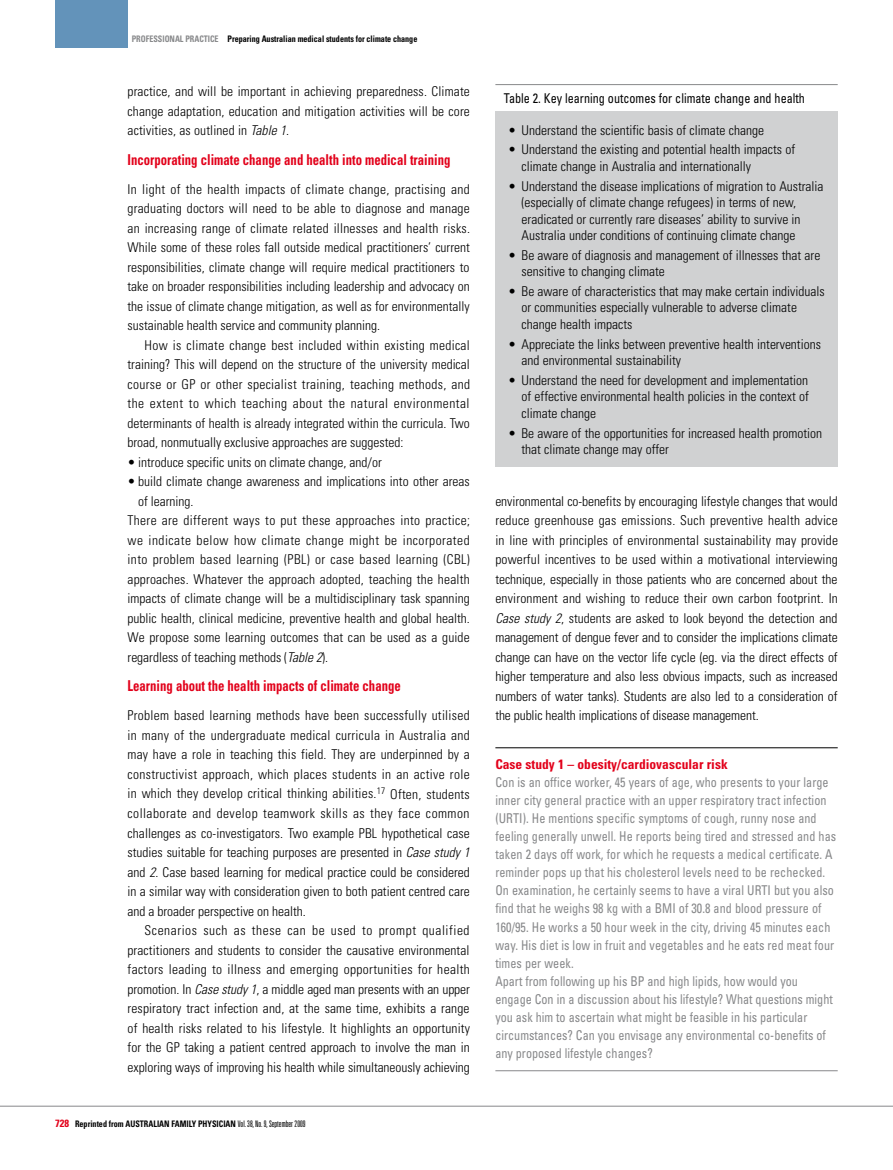
<style>
.page{position:relative;width:893px;height:1170px;background:#fff}
.page>*{position:absolute;margin:0;border:0;box-sizing:border-box;transform-origin:0 0}
.t1{font:700 condensed 15px "Univers LT";color:#e2001a;scale:.85 1}
.t2{font:300 condensed 13.5px/19.5px "Univers LT";color:#000;text-align:justify}
.t3{font:condensed 13.5px/18px "Univers LT";letter-spacing:.005em;color:#87888a;scale:.9 1}
.t4{font:300 condensed 13.5px "Univers LT";letter-spacing:.025em;color:#000}
.t5{font:300 condensed 13.5px "Univers LT";letter-spacing:.03em;color:#000}
.t6{font:condensed 13.5px "Univers LT";color:#000;scale:.9 1}
.t7{font:300 condensed 13.5px "Univers LT";letter-spacing:.035em;color:#000}
.t8{font:700 condensed 13.5px "Univers LT";color:#e2001a}
.t9{font:700 condensed 9px "Univers LT";color:#000;scale:.9 1}
.s1{color:#87888a}
.s2{font-style:italic}
.s3{font-size:10.5px;color:#e2001a}
.s4{font-weight:300;font-stretch:ultra-condensed}
</style>
<div class="page">
<hr style="left:0;top:1105px;width:893px;height:1px;background:#87888a">
<div style="left:55px;top:0;width:73px;height:48px;background:#6393ba"></div>
<hr style="left:495px;top:747px;width:343px;height:1px;background:#000">
<hr style="left:495px;top:1070px;width:343px;height:1px;background:#87888a">
<div style="left:495px;top:111px;width:343px;height:356px;background:#d0d1d2"></div>
<hr style="left:495px;top:84px;width:343px;height:1px;background:#87888a">
<p class="t9" style="left:132px;top:33px;width:319px"><span class="s1">professional practice</span> Preparing Australian medical students for climate change</p>
<p class="t2" style="left:128px;top:82px;width:344px">practice, and will be important in achieving preparedness. Climate change adaptation, education and mitigation activities will be core activities, as outlined in <span class="s2">Table 1</span>.</p>
<p class="t1" style="left:128px;top:150px;width:381px">Incorporating climate change and health into medical training</p>
<p class="t2" style="left:128px;top:179px;width:344px">In light of the health impacts of climate change, practising and graduating doctors will need to be able to diagnose and manage an increasing range of climate related illnesses and health risks.<br>While some of these roles fall outside medical practitioners’ current responsibilities, climate change will require medical practitioners to take on broader responsibilities including leadership and advocacy on the issue of climate change mitigation, as well as for environmentally sustainable health service and community planning.</p>
<p class="t2" style="left:128px;top:335px;width:344px;text-indent:17px">How is climate change best included within existing medical training? This will depend on the structure of the university medical course or GP or other specialist training, teaching methods, and the extent to which teaching about the natural environmental determinants of health is already integrated within the curricula. Two broad, nonmutually exclusive approaches are suggested:</p>
<p class="t2" style="left:128px;top:452px;width:256px">• introduce specific units on climate change, and/or</p>
<p class="t2" style="left:128px;top:471px;width:344px">• build climate change awareness and implications into other areas</p>
<p class="t2" style="left:138px;top:491px;width:57px">of learning.</p>
<p class="t4" style="left:128px;top:512px;width:344px">There are different ways to put these approaches into practice;</p>
<p class="t7" style="left:128px;top:532px;width:344px">we indicate below how climate change might be incorporated</p>
<p class="t5" style="left:128px;top:551px;width:344px">into problem based learning (PBL) or case based learning (CBL)</p>
<p class="t2" style="left:128px;top:569px;width:344px">approaches. Whatever the approach adopted, teaching the health</p>
<p class="t2" style="left:128px;top:588px;width:344px">impacts of climate change will be a multidisciplinary task spanning</p>
<p class="t2" style="left:128px;top:608px;width:344px">public health, clinical medicine, preventive health and global health.</p>
<p class="t2" style="left:128px;top:627px;width:344px">We propose some learning outcomes that can be used as a guide</p>
<p class="t2" style="left:128px;top:647px;width:202px">regardless of teaching methods (<span class="s2">Table 2</span>).</p>
<p class="t1" style="left:128px;top:677px;width:323px">Learning about the health impacts of climate change</p>
<p class="t2" style="left:128px;top:706px;width:344px">Problem based learning methods have been successfully utilised in many of the undergraduate medical curricula in Australia and may have a role in teaching this field. They are underpinned by a constructivist approach, which places students in an active role in which they develop critical thinking abilities.<sup>17</sup> Often, students collaborate and develop teamwork skills as they face common challenges as co-investigators. Two example PBL hypothetical case studies suitable for teaching purposes are presented in <span class="s2">Case study 1 </span>and <span class="s2">2</span>. Case based learning for medical practice could be considered in a similar way with consideration given to both patient centred care and a broader perspective on health.</p>
<p class="t2" style="left:128px;top:920px;width:344px;text-indent:17px">Scenarios such as these can be used to prompt qualified practitioners and students to consider the causative environmental factors leading to illness and emerging opportunities for health promotion. In <span class="s2">Case study 1</span>, a middle aged man presents with an upper respiratory tract infection and, at the same time, exhibits a range of health risks related to his lifestyle. It highlights an opportunity for the GP taking a patient centred approach to involve the man in exploring ways of improving his health while simultaneously achieving</p>
<p class="t9" style="left:55px;top:1118px;width:280px"><span class="s3">728</span> Reprinted from Australian Family Physician <span class="s4">Vol. 38, No. 9, September 2009</span></p>
<p class="t6" style="left:504px;top:90px;width:336px">Table 2. Key learning outcomes for climate change and health</p>
<p class="t2" style="left:508px;top:120px;width:257px">• Understand the scientific basis of climate change</p>
<p class="t2" style="left:522px;top:141px;width:275px;line-height:16.5px;text-indent:-13px">• Understand the existing and potential health impacts of climate change in Australia and internationally</p>
<p class="t2" style="left:522px;top:177px;width:303px;line-height:16.5px;text-align:left;text-indent:-13px">• Understand the disease implications of migration to Australia (especially of climate change refugees) in terms of new, eradicated or currently rare diseases’ ability to survive in Australia under conditions of continuing climate change</p>
<p class="t2" style="left:522px;top:247px;width:300px;line-height:16.5px;text-indent:-13px">• Be aware of diagnosis and management of illnesses that are sensitive to changing climate</p>
<p class="t2" style="left:522px;top:283px;width:305px;line-height:16.5px;text-align:left;text-indent:-13px">• Be aware of characteristics that may make certain individuals or communities especially vulnerable to adverse climate change health impacts</p>
<p class="t2" style="left:522px;top:335px;width:301px;line-height:16.5px;text-indent:-13px">• Appreciate the links between preventive health interventions and environmental sustainability</p>
<p class="t2" style="left:522px;top:372px;width:289px;line-height:16.5px;text-indent:-13px">• Understand the need for development and implementation of effective environmental health policies in the context of climate change</p>
<p class="t2" style="left:521px;top:424px;width:302px;line-height:16.5px;text-indent:-13px">• Be aware of the opportunities for increased health promotion that climate change may offer</p>
<p class="t2" style="left:495px;top:491px;width:344px">environmental co-benefits by encouraging lifestyle changes that would reduce greenhouse gas emissions. Such preventive health advice in line with principles of environmental sustainability may provide powerful incentives to be used within a motivational interviewing technique, especially in those patients who are concerned about the environment and wishing to reduce their own carbon footprint. In <span class="s2">Case study 2</span>, students are asked to look beyond the detection and management of dengue fever and to consider the implications climate change can have on the vector life cycle (eg. via the direct effects of higher temperature and also less obvious impacts, such as increased numbers of water tanks). Students are also led to a consideration of the public health implications of disease management.</p>
<p class="t8" style="left:495px;top:756px;width:234px">Case study 1 – obesity/cardiovascular risk</p>
<p class="t3" style="left:495px;top:773px;width:380px">Con is an office worker, 45 years of age, who presents to your large inner city general practice with an upper respiratory tract infection (URTI). He mentions specific symptoms of cough, runny nose and feeling generally unwell. He reports being tired and stressed and has taken 2 days off work, for which he requests a medical certificate. A reminder pops up that his cholesterol levels need to be rechecked.<br>On examination, he certainly seems to have a viral URTI but you also find that he weighs 98 kg with a BMI of 30.8 and blood pressure of 160/95. He works a 50 hour week in the city, driving 45 minutes each way. His diet is low in fruit and vegetables and he eats red meat four times per week.<br>Apart from following up his BP and high lipids, how would you engage Con in a discussion about his lifestyle? What questions might you ask him to ascertain what might be feasible in his particular circumstances? Can you envisage any environmental co-benefits of any proposed lifestyle changes?</p>
</div>
